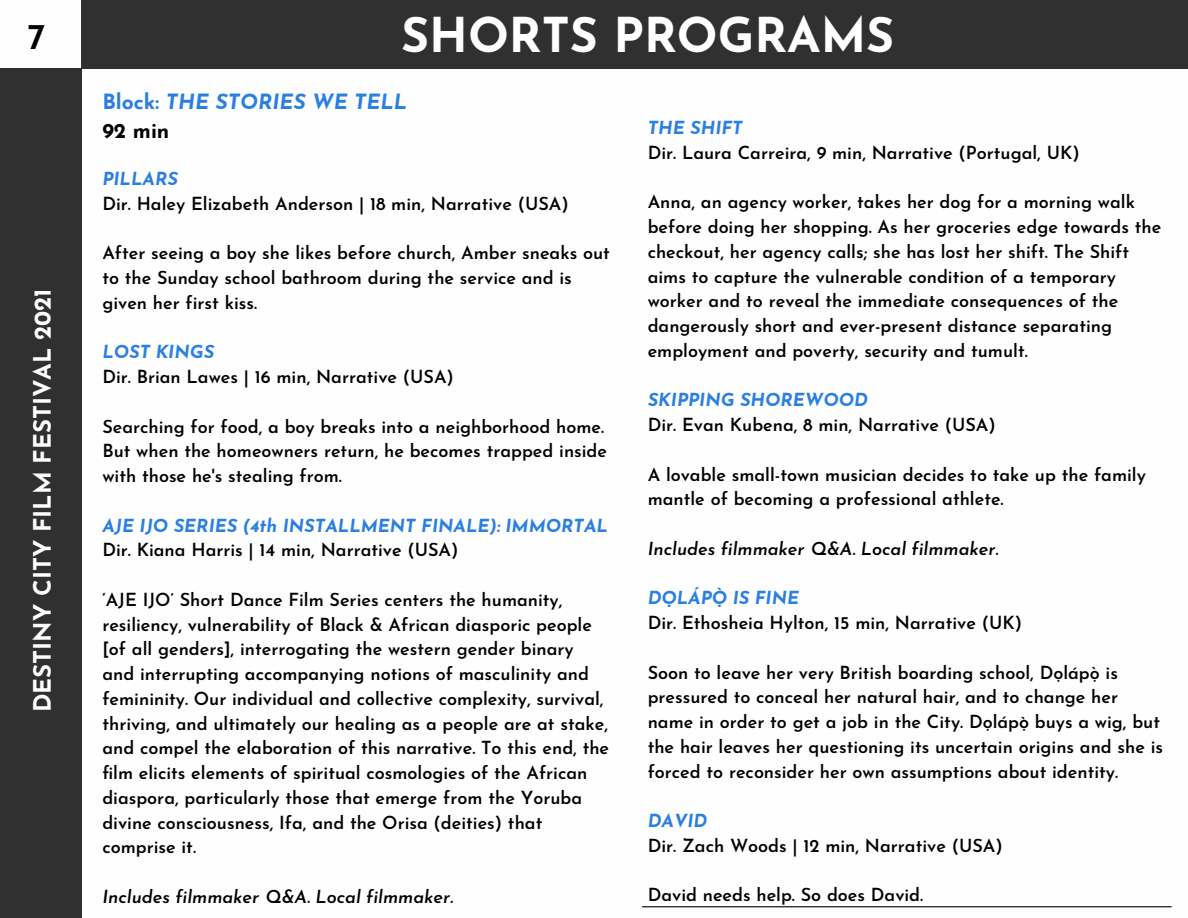
<style>
.page{position:relative;width:1188px;height:918px;background:#fff}
.page>*{position:absolute;margin:0;border:0;box-sizing:border-box;transform-origin:0 0}
.t1{font:700 48px "Josefin Sans";color:#fff}
.t2{font:600 36.3px "Josefin Sans";color:#000}
.t3{font:700 24px "Josefin Sans";color:#fefefe}
.t4{font:italic 700 21px "Josefin Sans";color:#297fe2}
.t5{font:700 21px "Josefin Sans";color:#000}
.t6{font:600 18px/24.8px "Josefin Sans";color:#000}
.t7{font:italic 700 18px "Josefin Sans";color:#297fe2}
.t8{font:italic 600 18px "Josefin Sans";color:#000}
.s1{font-style:normal}
</style>
<div class="page">
<div style="left:0;top:69px;width:81px;height:849px;background:#303030"></div>
<div style="left:81px;top:0;width:1107px;height:69px;background:#303030"></div>
<hr style="left:643px;top:906px;width:528px;height:1px;background:#000">
<p class="t2" style="left:27px;top:22px;width:19px">7</p>
<p class="t3" style="left:33px;top:712px;width:425px;rotate:-90deg">DESTINY CITY FILM FESTIVAL 2021</p>
<p class="t1" style="left:401px;top:16px;width:494px">SHORTS PROGRAMS</p>
<p class="t4" style="left:102px;top:93px;width:306px"><span class="s1">Block:</span> THE STORIES WE TELL</p>
<p class="t5" style="left:102px;top:122px;width:69px">92 min</p>
<p class="t7" style="left:648px;top:121px;width:97px">THE SHIFT</p>
<p class="t6" style="left:648px;top:142px;width:434px">Dir. Laura Carreira, 9 min, Narrative (Portugal, UK)</p>
<p class="t6" style="left:648px;top:191px;width:515px">Anna, an agency worker, takes her dog for a morning walk before doing her shopping. As her groceries edge towards the checkout, her agency calls; she has lost her shift. The Shift aims to capture the vulnerable condition of a temporary worker and to reveal the immediate consequences of the dangerously short and ever-present distance separating employment and poverty, security and tumult.</p>
<p class="t7" style="left:648px;top:393px;width:222px">SKIPPING SHOREWOOD</p>
<p class="t6" style="left:648px;top:414px;width:350px">Dir. Evan Kubena, 8 min, Narrative (USA)</p>
<p class="t6" style="left:648px;top:464px;width:500px">A lovable small-town musician decides to take up the family mantle of becoming a professional athlete.</p>
<p class="t8" style="left:648px;top:541px;width:352px">Includes filmmaker Q&amp;A. Local filmmaker.</p>
<p class="t7" style="left:648px;top:591px;width:153px">DỌLÁPỌ̀ IS FINE</p>
<p class="t6" style="left:648px;top:612px;width:376px">Dir. Ethosheia Hylton, 15 min, Narrative (UK)</p>
<p class="t6" style="left:648px;top:662px;width:517px">Soon to leave her very British boarding school, Dọlápọ̀ is pressured to conceal her natural hair, and to change her name in order to get a job in the City. Dọlápọ̀ buys a wig, but the hair leaves her questioning its uncertain origins and she is forced to reconsider her own assumptions about identity.</p>
<p class="t7" style="left:648px;top:814px;width:61px">DAVID</p>
<p class="t6" style="left:648px;top:835px;width:357px">Dir. Zach Woods | 12 min, Narrative (USA)</p>
<p class="t6" style="left:648px;top:884px;width:277px">David needs help. So does David.</p>
<p class="t7" style="left:102px;top:172px;width:77px">PILLARS</p>
<p class="t6" style="left:102px;top:193px;width:468px">Dir. Haley Elizabeth Anderson | 18 min, Narrative (USA)</p>
<p class="t6" style="left:102px;top:242px;width:509px">After seeing a boy she likes before church, Amber sneaks out to the Sunday school bathroom during the service and is given her first kiss.</p>
<p class="t7" style="left:102px;top:345px;width:113px">LOST KINGS</p>
<p class="t6" style="left:102px;top:366px;width:353px">Dir. Brian Lawes | 16 min, Narrative (USA)</p>
<p class="t6" style="left:102px;top:416px;width:506px">Searching for food, a boy breaks into a neighborhood home.<br>But when the homeowners return, he becomes trapped inside with those he's stealing from.</p>
<p class="t7" style="left:102px;top:518px;width:507px">AJE IJO SERIES (4th INSTALLMENT FINALE): IMMORTAL</p>
<p class="t6" style="left:102px;top:539px;width:358px">Dir. Kiana Harris | 14 min, Narrative (USA)</p>
<p class="t6" style="left:102px;top:589px;width:508px">‘AJE IJO’ Short Dance Film Series centers the humanity, resiliency, vulnerability of Black &amp; African diasporic people [of all genders], interrogating the western gender binary and interrupting accompanying notions of masculinity and femininity. Our individual and collective complexity, survival, thriving, and ultimately our healing as a people are at stake, and compel the elaboration of this narrative. To this end, the film elicits elements of spiritual cosmologies of the African diaspora, particularly those that emerge from the Yoruba divine consciousness, Ifa, and the Orisa (deities) that comprise it.</p>
<p class="t8" style="left:102px;top:889px;width:352px">Includes filmmaker Q&amp;A. Local filmmaker.</p>
</div>
